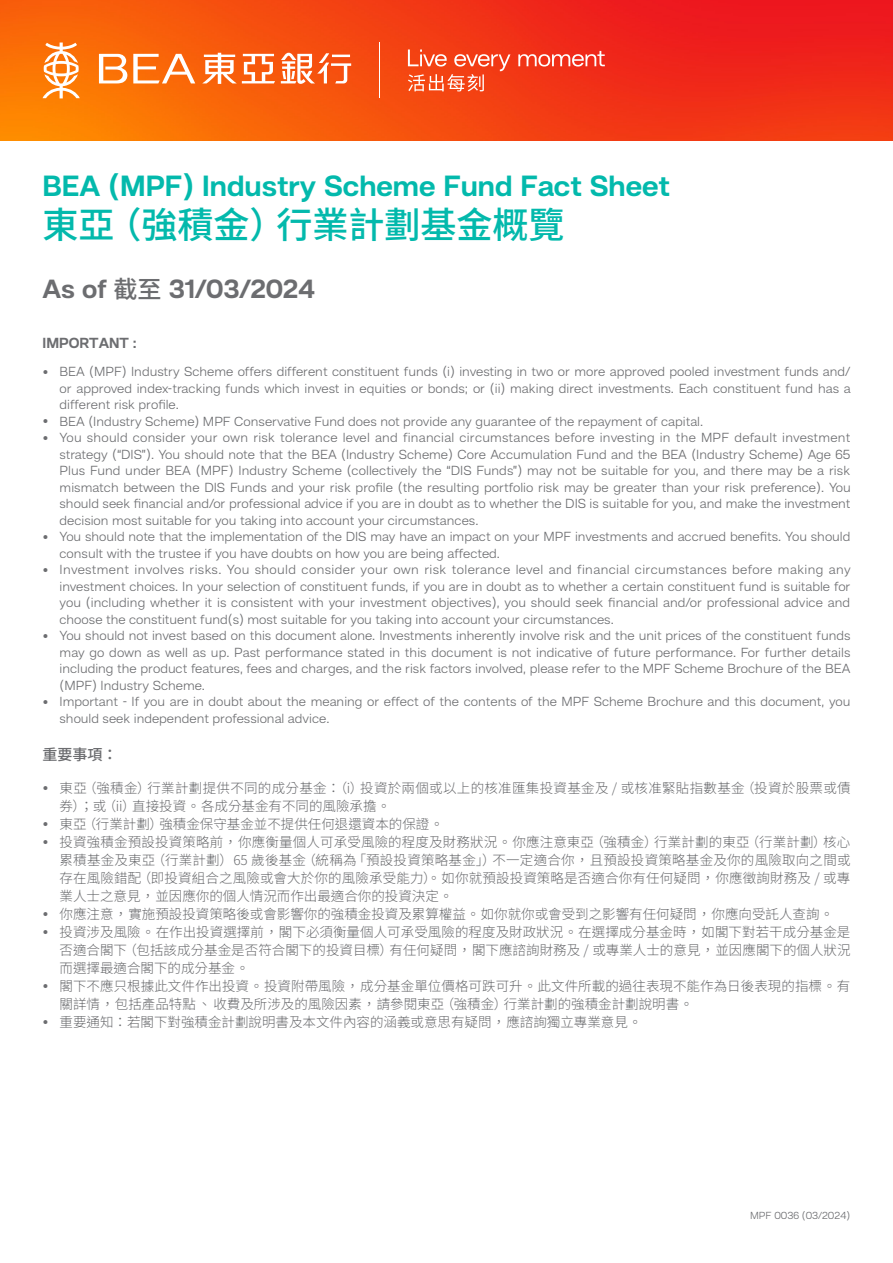
<style>
.page{position:relative;width:893px;height:1263px;background:#fff}
.page>*{position:absolute;margin:0;border:0;box-sizing:border-box;transform-origin:0 0}
.t1{font:500 36px "Noto Sans TC";color:#03b9ac}
.t2{font:700 30px "Hando Trial";color:#03b9ac}
.t3{font:700 27px "Hando Trial";letter-spacing:-.01em;color:#6c6d70}
.Commentary__E{font:700 15px "Hando Trial";color:#6c6d70}
.Commentary__C{font:500 15px "Noto Sans TC";color:#6c6d70}
.Commentary__E-2{font:300 13.5px/16.5px "Hando Trial";color:#6c6d70;text-align:justify}
.Commentary__C-2{font:300 13.5px/18px "Noto Sans TC";color:#6c6d70;text-align:justify}
.Commentary__C-3{font:300 13.5px/18px "Noto Sans TC";letter-spacing:.025em;color:#6c6d70}
.Commentary__E-3{font:300 10.5px "Hando Trial";color:#6c6d70}
.s1{font-family:"Noto Sans TC";font-weight:500;font-size:24px}
</style>
<div class="page">
<img style="left:0;top:0;width:893px;height:140px">
<hr style="left:379px;top:43px;width:1px;height:55px;background:#fff">
<svg style="left:43px;top:43px;width:308px;height:55px;background:#f9823a"></svg>
<svg style="left:408px;top:50px;width:197px;height:41px;background:#f35638"></svg>
<p class="t2" style="left:43px;top:167px;width:629px">BEA (MPF) Industry Scheme Fund Fact Sheet</p>
<p class="t1" style="left:43px;top:205px;width:523px">東亞（強積金）行業計劃基金概覽</p>
<p class="t3" style="left:43px;top:272px;width:274px">As of <span class="s1">截至</span> 31/03/2024</p>
<p class="Commentary__E" style="left:43px;top:333px;width:96px">IMPORTANT :</p>
<p class="Commentary__E-2" style="left:60px;top:363px;width:793px;text-indent:-17px">• BEA (MPF) Industry Scheme offers different constituent funds (i) investing in two or more approved pooled investment funds and/ or approved index-tracking funds which invest in equities or bonds; or (ii) making direct investments. Each constituent fund has a different risk profile.</p>
<p class="Commentary__E-2" style="left:43px;top:413px;width:662px">• BEA (Industry Scheme) MPF Conservative Fund does not provide any guarantee of the repayment of capital.</p>
<p class="Commentary__E-2" style="left:60px;top:429px;width:793px;text-indent:-17px">• You should consider your own risk tolerance level and financial circumstances before investing in the MPF default investment strategy (“DIS”). You should note that the BEA (Industry Scheme) Core Accumulation Fund and the BEA (Industry Scheme) Age 65<br>Plus Fund under BEA (MPF) Industry Scheme (collectively the “DIS Funds”) may not be suitable for you, and there may be a risk mismatch between the DIS Funds and your risk profile (the resulting portfolio risk may be greater than your risk preference). You should seek financial and/or professional advice if you are in doubt as to whether the DIS is suitable for you, and make the investment decision most suitable for you taking into account your circumstances.</p>
<p class="Commentary__E-2" style="left:60px;top:528px;width:792px;text-indent:-17px">• You should note that the implementation of the DIS may have an impact on your MPF investments and accrued benefits. You should consult with the trustee if you have doubts on how you are being affected.</p>
<p class="Commentary__E-2" style="left:60px;top:561px;width:793px;text-indent:-17px">• Investment involves risks. You should consider your own risk tolerance level and financial circumstances before making any investment choices. In your selection of constituent funds, if you are in doubt as to whether a certain constituent fund is suitable for you (including whether it is consistent with your investment objectives), you should seek financial and/or professional advice and choose the constituent fund(s) most suitable for you taking into account your circumstances.</p>
<p class="Commentary__E-2" style="left:60px;top:627px;width:792px;text-indent:-17px">• You should not invest based on this document alone. Investments inherently involve risk and the unit prices of the constituent funds may go down as well as up. Past performance stated in this document is not indicative of future performance. For further details including the product features, fees and charges, and the risk factors involved, please refer to the MPF Scheme Brochure of the BEA (MPF) Industry Scheme.</p>
<p class="Commentary__E-2" style="left:60px;top:693px;width:792px;text-indent:-17px">• Important - If you are in doubt about the meaning or effect of the contents of the MPF Scheme Brochure and this document, you should seek independent professional advice.</p>
<p class="Commentary__C" style="left:43px;top:746px;width:76px">重要事項：</p>
<p class="Commentary__C-3" style="left:60px;top:780px;width:793px;text-indent:-17px">• 東亞（強積金）行業計劃提供不同的成分基金：（i）投資於兩個或以上的核准匯集投資基金及 / 或核准緊貼指數基金（投資於股票或債券）；或（ii）直接投資。各成分基金有不同的風險承擔。</p>
<p class="Commentary__C-2" style="left:43px;top:816px;width:403px">• 東亞（行業計劃）強積金保守基金並不提供任何退還資本的保證。</p>
<p class="Commentary__C-2" style="left:60px;top:834px;width:793px;text-indent:-17px">• 投資強積金預設投資策略前，你應衡量個人可承受風險的程度及財務狀況。你應注意東亞（強積金）行業計劃的東亞（行業計劃）核心累積基金及東亞（行業計劃）65 歲後基金（統稱為「預設投資策略基金」）不一定適合你，且預設投資策略基金及你的風險取向之間或存在風險錯配（即投資組合之風險或會大於你的風險承受能力）。如你就預設投資策略是否適合你有任何疑問，你應徵詢財務及 / 或專業人士之意見，並因應你的個人情況而作出最適合你的投資決定。</p>
<p class="Commentary__C-2" style="left:43px;top:906px;width:793px">• 你應注意，實施預設投資策略後或會影響你的強積金投資及累算權益。如你就你或會受到之影響有任何疑問，你應向受託人查詢。</p>
<p class="Commentary__C-2" style="left:60px;top:924px;width:793px;text-indent:-17px">• 投資涉及風險。在作出投資選擇前，閣下必須衡量個人可承受風險的程度及財政狀況。在選擇成分基金時，如閣下對若干成分基金是否適合閣下（包括該成分基金是否符合閣下的投資目標）有任何疑問，閣下應諮詢財務及 / 或專業人士的意見，並因應閣下的個人狀況而選擇最適合閣下的成分基金。</p>
<p class="Commentary__C-2" style="left:60px;top:978px;width:792px;text-indent:-17px">• 閣下不應只根據此文件作出投資。投資附帶風險，成分基金單位價格可跌可升。此文件所載的過往表現不能作為日後表現的指標。有關詳情，包括產品特點、收費及所涉及的風險因素，請參閱東亞（強積金）行業計劃的強積金計劃說明書。</p>
<p class="Commentary__C-2" style="left:43px;top:1014px;width:601px">• 重要通知：若閣下對強積金計劃說明書及本文件內容的涵義或意思有疑問，應諮詢獨立專業意見。</p>
<p class="Commentary__E-3" style="left:750px;top:1209px;width:102px">MPF 0036 (03/2024)</p>
</div>
